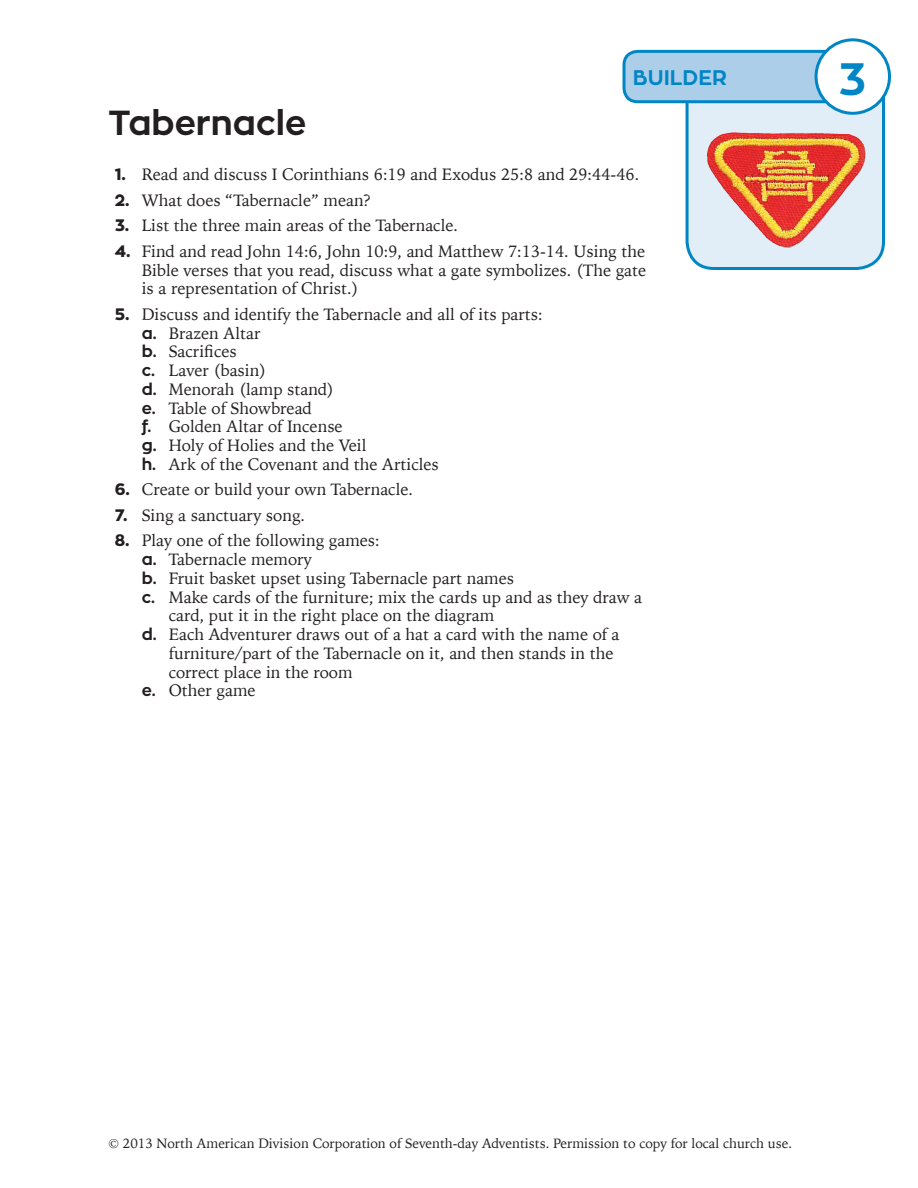
<style>
.page{position:relative;width:918px;height:1188px;background:#fff}
.page>*{position:absolute;margin:0;border:0;box-sizing:border-box;transform-origin:0 0}
.t1{font:700 45px "Zona Pro";color:#0085c5}
.t2{font:700 34.5px "Zona Pro";color:#231f20}
.t3{font:700 21px "Zona Pro";color:#0085c5}
.t4{font:16.5px/18.8px "Iowan Old Style";color:#231f20;text-align:justify}
.t5{font:13.5px "Iowan Old Style";color:#231f20}
.s1{font-family:"Zona Pro";font-weight:800}
.s2{font-family:"Zona Pro";font-weight:700}
</style>
<div class="page">
<svg style="left:622px;top:48px;width:265px;height:222px"></svg>
<div style="left:816px;top:40px;width:74px;height:73px;background:#fff;border-radius:50%"></div>
<div style="left:815px;top:38px;width:76px;height:77px;border:3px solid #0085c5;border-radius:50%"></div>
<img style="left:686px;top:121px;width:200px;height:138px">
<p class="t3" style="left:633px;top:64px;width:96px">BUILDER</p>
<h1 class="t1" style="left:838px;top:50px;width:29px">3</h1>
<h2 class="t2" style="left:108px;top:100px;width:200px">Tabernacle</h2>
<p class="t4" style="left:115px;top:165px;width:526px"><span class="s1">1.</span> Read and discuss I Corinthians 6:19 and Exodus 25:8 and 29:44-46.</p>
<p class="t4" style="left:115px;top:190px;width:258px"><span class="s1">2.</span> What does “Tabernacle” mean?</p>
<p class="t4" style="left:115px;top:216px;width:345px"><span class="s1">3.</span> List the three main areas of the Tabernacle.</p>
<p class="t4" style="left:142px;top:241px;width:506px;text-indent:-27px"><span class="s1">4.</span> Find and read John 14:6, John 10:9, and Matthew 7:13-14. Using the Bible verses that you read, discuss what a gate symbolizes. (The gate is a representation of Christ.)</p>
<p class="t4" style="left:142px;top:304px;width:403px;text-align:left;text-indent:-27px"><span class="s1">5.</span> Discuss and identify the Tabernacle and all of its parts: <span class="s2">a.</span> Brazen Altar<br><span class="s2">b.</span> Sacrifices<br><span class="s2">c.</span> Laver (basin)<br><span class="s2">d.</span> Menorah (lamp stand)<br><span class="s2">e.</span> Table of Showbread<br><span class="s2">f.</span> Golden Altar of Incense<br><span class="s2">g.</span> Holy of Holies and the Veil<br><span class="s2">h.</span> Ark of the Covenant and the Articles</p>
<p class="t4" style="left:115px;top:480px;width:300px"><span class="s1">6.</span> Create or build your own Tabernacle.</p>
<p class="t4" style="left:115px;top:505px;width:192px"><span class="s1">7.</span> Sing a sanctuary song.</p>
<p class="t4" style="left:115px;top:531px;width:267px"><span class="s1">8.</span> Play one of the following games:</p>
<p class="t4" style="left:142px;top:549px;width:172px"><span class="s2">a.</span> Tabernacle memory</p>
<p class="t4" style="left:142px;top:568px;width:374px"><span class="s2">b.</span> Fruit basket upset using Tabernacle part names</p>
<p class="t4" style="left:142px;top:587px;width:502px"><span class="s2">c.</span> Make cards of the furniture; mix the cards up and as they draw a</p>
<p class="t4" style="left:169px;top:605px;width:327px">card, put it in the right place on the diagram</p>
<p class="t4" style="left:142px;top:624px;width:479px"><span class="s2">d.</span> Each Adventurer draws out of a hat a card with the name of a</p>
<p class="t4" style="left:169px;top:643px;width:446px">furniture/part of the Tabernacle on it, and then stands in the</p>
<p class="t4" style="left:169px;top:662px;width:185px">correct place in the room</p>
<p class="t4" style="left:142px;top:680px;width:115px"><span class="s2">e.</span> Other game</p>
<p class="t5" style="left:108px;top:1131px;width:686px">© 2013 North American Division Corporation of Seventh-day Adventists. Permission to copy for local church use.</p>
</div>
